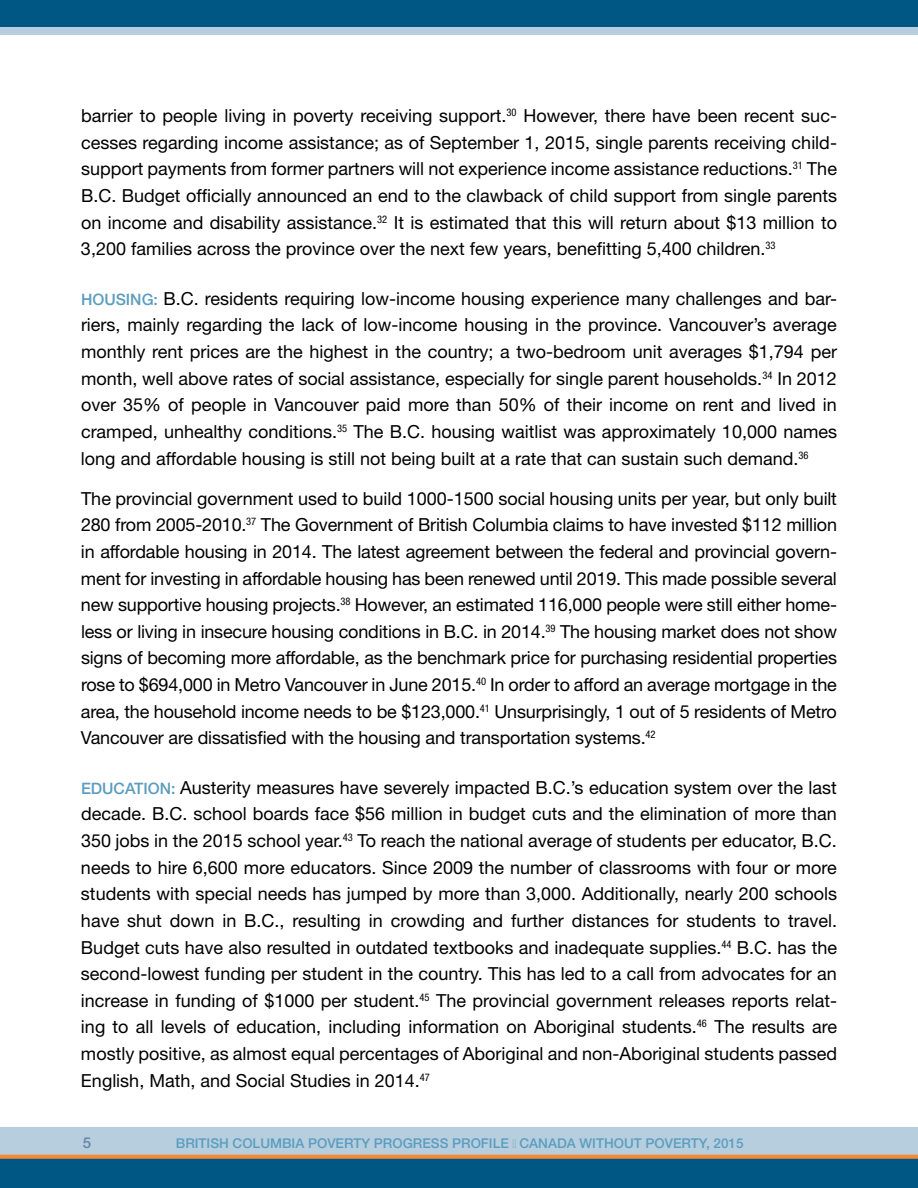
<style>
.page{position:relative;width:918px;height:1188px;background:#fff}
.page>*{position:absolute;margin:0;border:0;box-sizing:border-box;transform-origin:0 0}
.t1{font:18px/26.5px "Helvetica Neue";color:#000;text-align:justify}
.t2{font:500 15px "Helvetica Neue";color:#6785a8}
.t3{font:500 13.5px "Helvetica Neue";color:#5b9dbf}
.s1{font-weight:500;font-size:15.75px;color:#5b9dbf}
.s2{font-family:"Arial Narrow";font-weight:400}
</style>
<div class="page">
<div style="left:0;top:1128px;width:918px;height:35px;background:#b7cedf"></div>
<div style="left:0;top:5px;width:918px;height:30px;background:#b7cedf"></div>
<div style="left:0;top:1155px;width:918px;height:33px;background:#005783"></div>
<div style="left:0;top:0;width:918px;height:27px;background:#005783"></div>
<svg style="left:0;top:1155px;width:918px;height:4px;fill:#f68932"></svg>
<p class="t1" style="left:81px;top:102px;width:758px">barrier to people living in poverty receiving support.<sup>30</sup> However, there have been recent suc&shy;cesses regarding income assistance; as of September 1, 2015, single parents receiving child&shy;support payments from former partners will not experience income assistance reductions.<sup>31</sup> The B.C. Budget officially announced an end to the clawback of child support from single parents on income and disability assistance.<sup>32</sup> It is estimated that this will return about $13 million to 3,200 families across the province over the next few years, benefitting 5,400 children.<sup>33</sup></p>
<p class="t1" style="left:81px;top:285px;width:758px"><span class="s1">HOUSING:</span> B.C. residents requiring low-income housing experience many challenges and bar&shy;riers, mainly regarding the lack of low-income housing in the province. Vancouver’s average monthly rent prices are the highest in the country; a two-bedroom unit averages $1,794 per month, well above rates of social assistance, especially for single parent households.<sup>34</sup> In 2012 over 35% of people in Vancouver paid more than 50% of their income on rent and lived in cramped, unhealthy conditions.<sup>35</sup> The B.C. housing waitlist was approximately 10,000 names long and affordable housing is still not being built at a rate that can sustain such demand.<sup>36</sup></p>
<p class="t1" style="left:81px;top:485px;width:758px">The provincial government used to build 1000-1500 social housing units per year, but only built 280 from 2005-2010.<sup>37</sup> The Government of British Columbia claims to have invested $112 million in affordable housing in 2014. The latest agreement between the federal and provincial govern&shy;ment for investing in affordable housing has been renewed until 2019. This made possible several new supportive housing projects.<sup>38</sup> However, an estimated 116,000 people were still either home&shy;less or living in insecure housing conditions in B.C. in 2014.<sup>39</sup> The housing market does not show signs of becoming more affordable, as the benchmark price for purchasing residential properties rose to $694,000 in Metro Vancouver in June 2015.<sup>40</sup> In order to afford an average mortgage in the area, the household income needs to be $123,000.<sup>41</sup> Unsurprisingly, 1 out of 5 residents of Metro Vancouver are dissatisfied with the housing and transportation systems.<sup>42</sup></p>
<p class="t1" style="left:81px;top:774px;width:758px"><span class="s1">EDUCATION:</span> Austerity measures have severely impacted B.C.’s education system over the last decade. B.C. school boards face $56 million in budget cuts and the elimination of more than 350 jobs in the 2015 school year.<sup>43</sup> To reach the national average of students per educator, B.C. needs to hire 6,600 more educators. Since 2009 the number of classrooms with four or more students with special needs has jumped by more than 3,000. Additionally, nearly 200 schools have shut down in B.C., resulting in crowding and further distances for students to travel.<br>Budget cuts have also resulted in outdated textbooks and inadequate supplies.<sup>44</sup> B.C. has the second-lowest funding per student in the country. This has led to a call from advocates for an increase in funding of $1000 per student.<sup>45</sup> The provincial government releases reports relat&shy;ing to all levels of education, including information on Aboriginal students.<sup>46</sup> The results are mostly positive, as almost equal percentages of Aboriginal and non-Aboriginal students passed English, Math, and Social Studies in 2014.<sup>47</sup></p>
<p class="t2" style="left:83px;top:1134px;width:10px">5</p>
<p class="t3" style="left:176px;top:1135px;width:569px">BRITISH COLUMBIA POVERTY PROGRESS PROFILE <span class="s2">▪</span> CANADA WITHOUT POVERTY, 2015</p>
</div>
